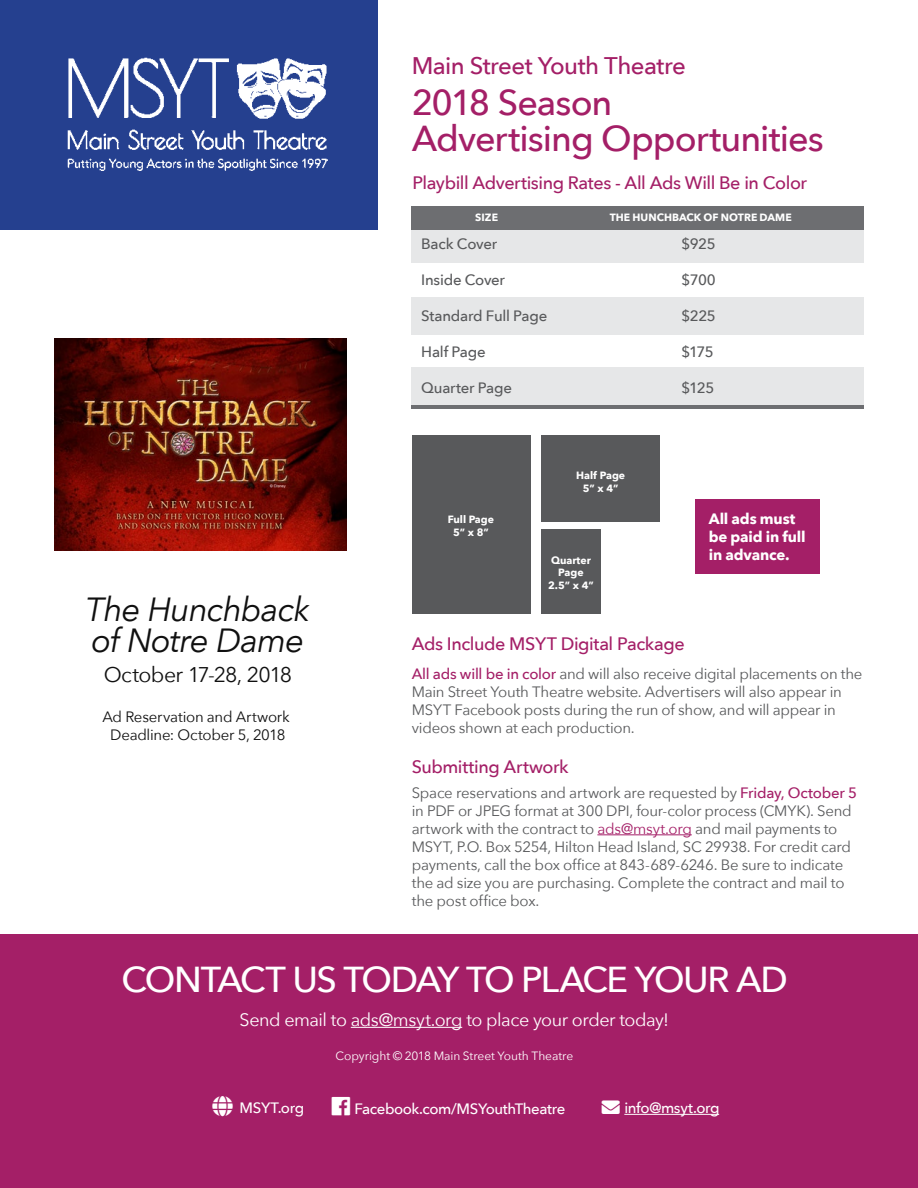
<style>
.page{position:relative;width:918px;height:1188px;background:#fff}
.page>*{position:absolute;margin:0;border:0;box-sizing:border-box;transform-origin:0 0}
.t1{font:500 36px/36px "Avenir Next";letter-spacing:-.025em;color:#a41f67}
.t2{font:500 36px "Avenir Next";letter-spacing:-.05em;color:#fff}
.t3{font:italic 33.45px/30.8px "Avenir Next";letter-spacing:-.03em;color:#101010}
.t4{font:500 24px "Avenir Next";letter-spacing:-.025em;color:#a41f67}
.t5{font:21.3px "Avenir Next";letter-spacing:-.03em;color:#101010}
.t6{font:500 18px "Avenir Next";letter-spacing:-.025em;color:#a41f67}
.t7{font:18px "Avenir Next";letter-spacing:-.025em;color:#fff}
.t8{font:15px/18px "Avenir Next";letter-spacing:-.015em;color:#58595b}
.t9{font:500 15px "Avenir Next";letter-spacing:-.015em;color:#58595b}
.t10{font:500 15px "Avenir Next";letter-spacing:-.025em;color:#fff}
.t11{font:15px/18px "Avenir Next";letter-spacing:-.015em;color:#101010;text-align:center}
.t12{font:700 15px/18px "Avenir Next";letter-spacing:-.01em;color:#fff}
.t13{font:12px "Avenir Next";letter-spacing:-.005em;color:#fff}
.t14{font:700 10.5px/12.6px "Avenir Next";color:#fff;text-align:center}
.s1{font-weight:500;color:#a41f67}
.s2{color:#a41f67}
</style>
<div class="page">
<div style="left:695px;top:500px;width:125px;height:74px;background:#a41f67"></div>
<div style="left:0;top:935px;width:918px;height:253px;background:#a41f67"></div>
<hr style="left:597px;top:834px;width:95px;height:1px;background:#a41f67">
<div style="left:412px;top:228px;width:452px;height:34px;background:#e6e7e8"></div>
<div style="left:412px;top:206px;width:452px;height:24px;background:#6d6e71"></div>
<div style="left:412px;top:297px;width:452px;height:37px;background:#e6e7e8"></div>
<div style="left:412px;top:368px;width:452px;height:37px;background:#e6e7e8"></div>
<hr style="left:351px;top:1027px;width:111px;height:1px;background:#fff">
<div style="left:0;top:0;width:378px;height:230px;background:#25408f"></div>
<img style="left:68px;top:57px;width:259px;height:113px">
<hr style="left:624px;top:1114px;width:95px;height:1px;background:#fff">
<hr style="left:412px;top:405px;width:452px;height:3px;background:#6d6e71">
<div style="left:412px;top:435px;width:119px;height:179px;background:#58595b"></div>
<div style="left:541px;top:435px;width:119px;height:87px;background:#58595b"></div>
<div style="left:541px;top:530px;width:60px;height:84px;background:#58595b"></div>
<img style="left:54px;top:338px;width:293px;height:212px">
<h3 class="t4" style="left:412px;top:45px;width:276px">Main Street Youth Theatre</h3>
<h1 class="t1" style="left:412px;top:83px;width:414px">2018 Season<br>Advertising Opportunities</h1>
<p class="t6" style="left:413px;top:167px;width:396px">Playbill Advertising Rates - All Ads Will Be in Color</p>
<p class="t14" style="left:475px;top:210px;width:24px">SIZE</p>
<p class="t14" style="left:610px;top:210px;width:184px">THE HUNCHBACK OF NOTRE DAME</p>
<p class="t9" style="left:421px;top:231px;width:77px">Back Cover</p>
<p class="t9" style="left:681px;top:231px;width:36px">$925</p>
<p class="t9" style="left:421px;top:267px;width:85px">Inside Cover</p>
<p class="t9" style="left:681px;top:267px;width:36px">$700</p>
<p class="t9" style="left:421px;top:303px;width:128px">Standard Full Page</p>
<p class="t9" style="left:681px;top:303px;width:36px">$225</p>
<p class="t9" style="left:421px;top:339px;width:66px">Half Page</p>
<p class="t9" style="left:681px;top:339px;width:34px">$175</p>
<p class="t9" style="left:421px;top:375px;width:92px">Quarter Page</p>
<p class="t9" style="left:682px;top:375px;width:34px">$125</p>
<h2 class="t3" style="left:86px;top:592px;width:225px">The Hunchback of Notre Dame</h2>
<h3 class="t5" style="left:104px;top:657px;width:190px">October 17-28, 2018</h3>
<p class="t11" style="left:102px;top:707px;width:189px">Ad Reservation and Artwork<br>Deadline: October 5, 2018</p>
<p class="t14" style="left:448px;top:513px;width:48px">Full Page<br>5” x 8”</p>
<p class="t14" style="left:576px;top:469px;width:51px">Half Page<br>5” x 4”</p>
<p class="t14" style="left:548px;top:554px;width:47px">Quarter<br>Page<br>2.5” x 4”</p>
<p class="t6" style="left:412px;top:629px;width:274px">Ads Include MSYT Digital Package</p>
<p class="t12" style="left:709px;top:510px;width:98px">All ads must be paid in full in advance.</p>
<p class="t8" style="left:412px;top:664px;width:452px"><span class="s1">All ads will be in color</span> and will also receive digital placements on the Main Street Youth Theatre website. Advertisers will also appear in MSYT Facebook posts during the run of show, and will appear in videos shown at each production.</p>
<p class="t6" style="left:412px;top:751px;width:159px">Submitting Artwork</p>
<p class="t8" style="left:412px;top:783px;width:447px">Space reservations and artwork are requested by <span class="s1">Friday, October 5 </span>in PDF or JPEG format at 300 DPI, four-color process (CMYK). Send artwork with the contract to <span class="s2">ads@msyt.org</span> and mail payments to MSYT, P.O. Box 5254, Hilton Head Island, SC 29938. For credit card payments, call the box office at 843-689-6246. Be sure to indicate the ad size you are purchasing. Complete the contract and mail to the post office box.</p>
<h1 class="t2" style="left:122px;top:949px;width:668px">CONTACT US TODAY TO PLACE YOUR AD</h1>
<p class="t7" style="left:240px;top:1005px;width:431px">Send email to ads@msyt.org to place your order today!</p>
<p class="t13" style="left:335px;top:1045px;width:239px">Copyright © 2018 Main Street Youth Theatre</p>
<p class="t10" style="left:240px;top:1095px;width:66px">MSYT.org</p>
<p class="t10" style="left:354px;top:1096px;width:213px">Facebook.com/MSYouthTheatre</p>
<p class="t10" style="left:624px;top:1095px;width:97px">info@msyt.org</p>
</div>
